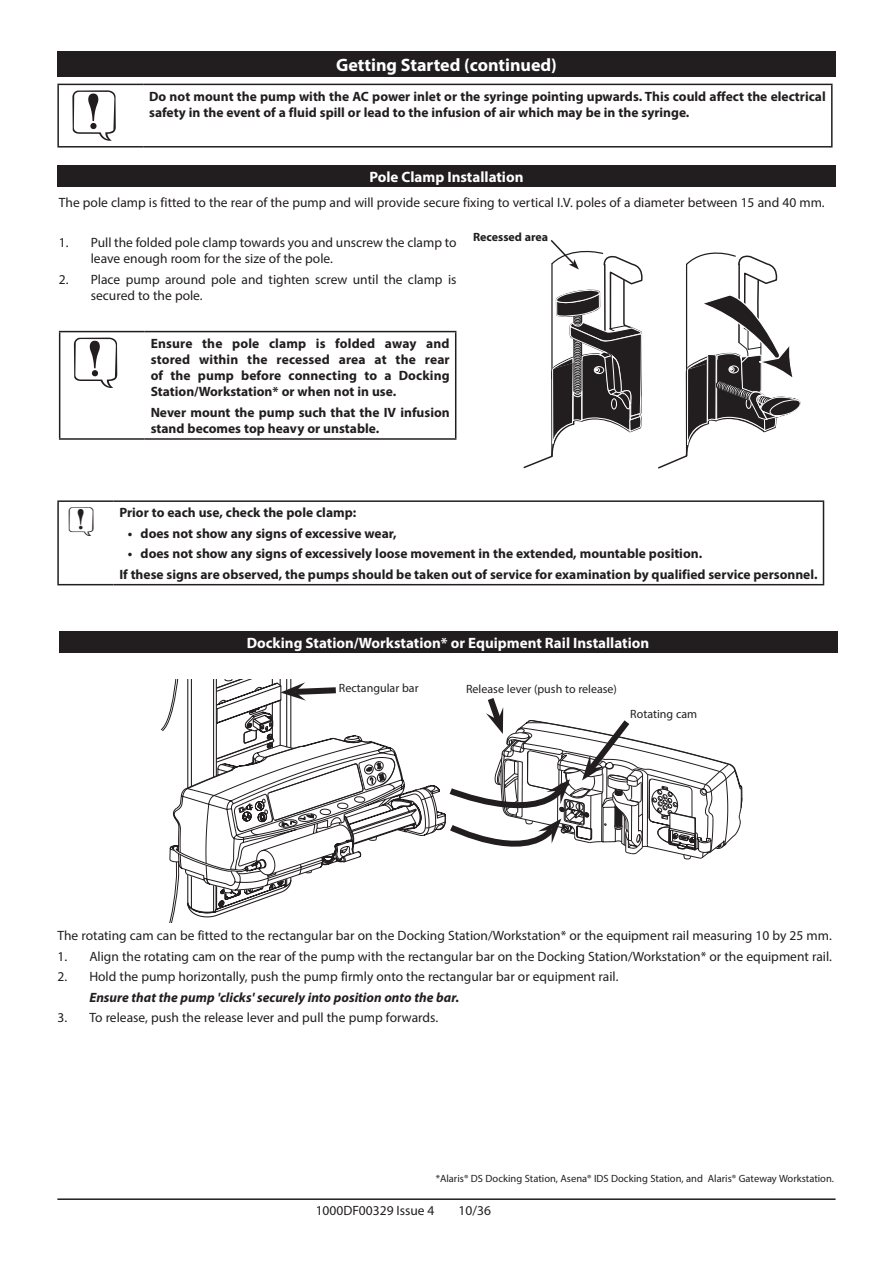
<style>
.page{position:relative;width:893px;height:1263px;background:#fff}
.page>*{position:absolute;margin:0;border:0;box-sizing:border-box;transform-origin:0 0}
.t1{font:63px "GWASENAEN";color:#221e1f}
.t2{font:36px "GWASENAEN";color:#221e1f}
.t3{font:700 18px "Myriad Pro";color:#fff}
.t4{font:700 15px "Myriad Pro";color:#fff}
.t5{font:13.5px/16.2px "Myriad Pro";color:#221e1f}
.t6{font:700 13.5px/16.2px "Myriad Pro";color:#221e1f}
.t7{font:italic 700 13.5px "Myriad Pro";color:#221e1f}
.t8{font:12px "Myriad Pro";color:#221e1f}
.t9{font:700 12px "Myriad Pro";color:#221e1f}
.t10{font:10.5px "Myriad Pro";color:#221e1f}
</style>
<div class="page">
<hr style="left:57px;top:1198px;width:779px;height:2px;background:#221e1f">
<div style="left:57px;top:165px;width:779px;height:22px;background:#221e1f"></div>
<div style="left:59px;top:631px;width:778px;height:22px;background:#221e1f"></div>
<svg style="left:160px;top:680px;width:582px;height:243px"></svg>
<div style="left:57px;top:51px;width:779px;height:26px;background:#221e1f"></div>
<hr style="left:59px;top:331px;width:86px;height:1px;background:#221e1f">
<hr style="left:59px;top:332px;width:1px;height:106px;background:#221e1f">
<hr style="left:145px;top:331px;width:311px;height:1px;background:#221e1f">
<hr style="left:455px;top:332px;width:1px;height:106px;background:#221e1f">
<hr style="left:59px;top:438px;width:86px;height:2px;background:#221e1f">
<hr style="left:145px;top:438px;width:311px;height:2px;background:#221e1f">
<svg style="left:523px;top:240px;width:278px;height:229px"></svg>
<hr style="left:57px;top:84px;width:86px;height:1px;background:#221e1f">
<hr style="left:57px;top:85px;width:2px;height:61px;background:#221e1f">
<hr style="left:143px;top:84px;width:690px;height:1px;background:#221e1f">
<hr style="left:831px;top:85px;width:2px;height:61px;background:#221e1f">
<hr style="left:57px;top:146px;width:86px;height:2px;background:#221e1f">
<hr style="left:143px;top:146px;width:690px;height:2px;background:#221e1f">
<hr style="left:57px;top:500px;width:56px;height:2px;background:#221e1f">
<hr style="left:57px;top:502px;width:2px;height:82px;background:#221e1f">
<hr style="left:113px;top:500px;width:711px;height:2px;background:#221e1f">
<hr style="left:823px;top:502px;width:1px;height:82px;background:#221e1f">
<hr style="left:57px;top:584px;width:56px;height:1px;background:#221e1f">
<hr style="left:113px;top:584px;width:711px;height:1px;background:#221e1f">
<h3 class="t3" style="left:336px;top:58px;width:222px">Getting Started (continued)</h3>
<h1 class="t1" style="left:64px;top:82px;width:58px">A</h1>
<p class="t6" style="left:149px;top:89px;width:678px">Do not mount the pump with the AC power inlet or the syringe pointing upwards. This could affect the electrical safety in the event of a fluid spill or lead to the infusion of air which may be in the syringe.</p>
<p class="t4" style="left:369px;top:171px;width:156px">Pole Clamp Installation</p>
<p class="t5" style="left:59px;top:195px;width:767px">The pole clamp is fitted to the rear of the pump and will provide secure fixing to vertical I.V. poles of a diameter between 15 and 40 mm.</p>
<p class="t5" style="left:91px;top:235px;width:367px;text-indent:-32px">1. Pull the folded pole clamp towards you and unscrew the clamp to leave enough room for the size of the pole.</p>
<p class="t5" style="left:91px;top:272px;width:367px;text-indent:-32px">2. Place pump around pole and tighten screw until the clamp is secured to the pole.</p>
<h1 class="t1" style="left:66px;top:329px;width:58px">A</h1>
<p class="t6" style="left:151px;top:336px;width:301px;text-align:justify">Ensure the pole clamp is folded away and stored within the recessed area at the rear of the pump before connecting to a Docking Station/Workstation* or when not in use.</p>
<p class="t6" style="left:151px;top:405px;width:301px">Never mount the pump such that the IV infusion stand becomes top heavy or unstable.</p>
<p class="t9" style="left:473px;top:232px;width:77px">Recessed area</p>
<h2 class="t2" style="left:64px;top:502px;width:34px">A</h2>
<p class="t6" style="left:119px;top:506px;width:238px">Prior to each use, check the pole clamp:</p>
<p class="t6" style="left:128px;top:526px;width:270px">• does not show any signs of excessive wear,</p>
<p class="t6" style="left:119px;top:545px;width:700px;line-height:20.4px;text-indent:9px">• does not show any signs of excessively loose movement in the extended, mountable position.<br>If these signs are observed, the pumps should be taken out of service for examination by qualified service personnel.</p>
<p class="t4" style="left:247px;top:637px;width:404px">Docking Station/Workstation* or Equipment Rail Installation</p>
<p class="t8" style="left:339px;top:684px;width:81px">Rectangular bar</p>
<p class="t8" style="left:630px;top:709px;width:68px">Rotating cam</p>
<p class="t8" style="left:466px;top:684px;width:152px">Release lever (push to release)</p>
<p class="t5" style="left:57px;top:929px;width:776px">The rotating cam can be fitted to the rectangular bar on the Docking Station/Workstation* or the equipment rail measuring 10 by 25 mm.</p>
<p class="t5" style="left:57px;top:949px;width:776px">1. Align the rotating cam on the rear of the pump with the rectangular bar on the Docking Station/Workstation* or the equipment rail.</p>
<p class="t5" style="left:57px;top:970px;width:562px">2. Hold the pump horizontally, push the pump firmly onto the rectangular bar or equipment rail.</p>
<p class="t7" style="left:89px;top:992px;width:371px">Ensure that the pump 'clicks' securely into position onto the bar.</p>
<p class="t5" style="left:57px;top:1011px;width:382px">3. To release, push the release lever and pull the pump forwards.</p>
<p class="t10" style="left:436px;top:1175px;width:400px">*Alaris® DS Docking Station, Asena® IDS Docking Station, and Alaris® Gateway Workstation.</p>
<p class="t5" style="left:316px;top:1202px;width:120px">1000DF00329 Issue 4</p>
<p class="t5" style="left:459px;top:1203px;width:34px">10/36</p>
</div>
